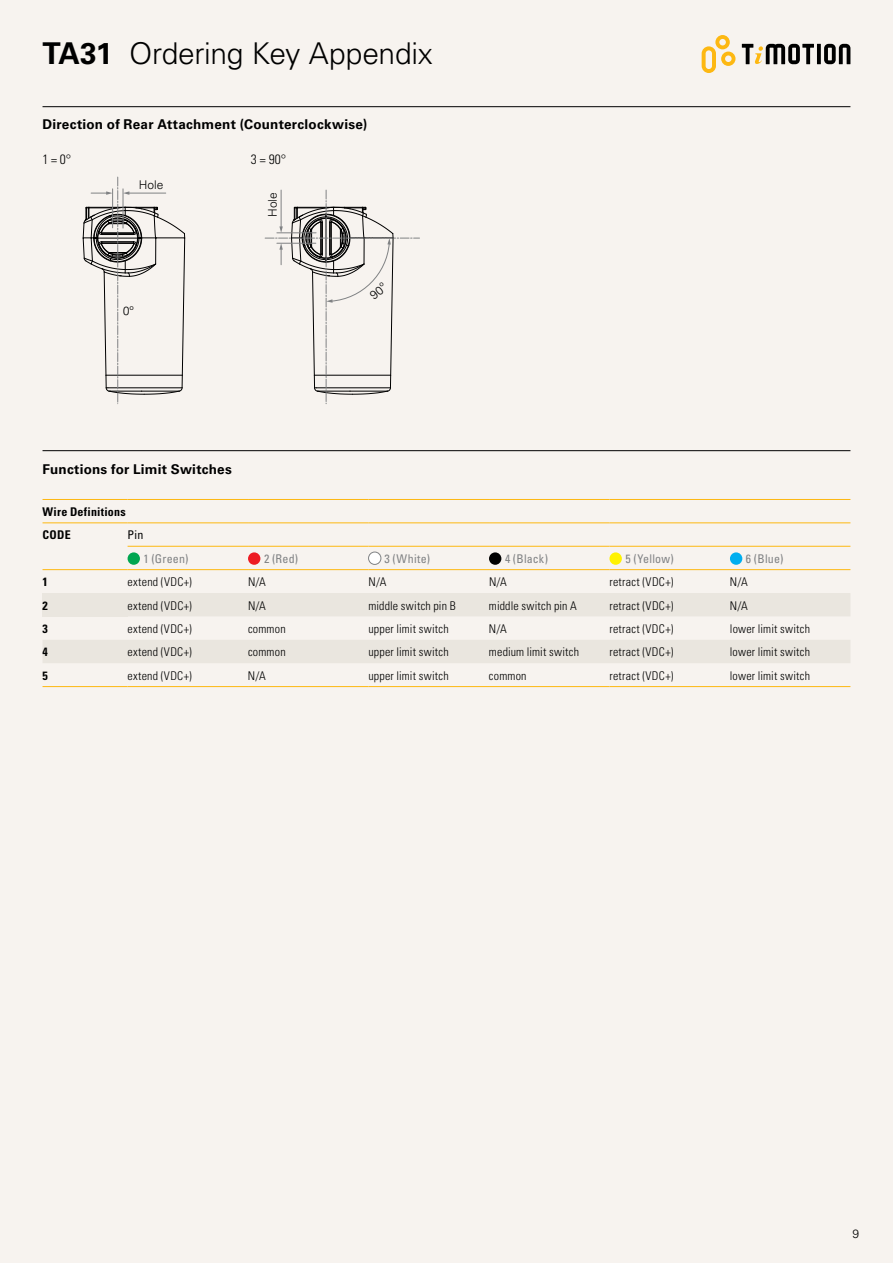
<style>
.page{position:relative;width:893px;height:1263px;background:#f7f3ef}
.page>*{position:absolute;margin:0;border:0;box-sizing:border-box;transform-origin:0 0}
.t1{font:300 30px "Univers LT Std";letter-spacing:-.01em;color:#000}
.t2{font:700 13.5px "Univers LT Std";letter-spacing:.02em;color:#000}
.t3{font:300 condensed 13.5px "Univers LT Std";color:#000}
.t4{font:300 condensed 12px "Univers LT Std";letter-spacing:.015em;color:#000}
.t5{font:condensed 12px "Univers LT Std";letter-spacing:.02em;color:#808284}
.t6{font:700 condensed 12px/23.4px "Univers LT Std";letter-spacing:.02em;color:#000}
.t7{font:300 12px "Univers LT Std";color:#000}
.t8{font:condensed 12px "Univers LT Std";color:#000}
.s1{font-weight:700}
</style>
<div class="page">
<svg style="left:702px;top:35px;width:33px;height:38px"></svg>
<svg style="left:817px;top:44px;width:4px;height:20px"></svg>
<svg style="left:824px;top:44px;width:26px;height:20px"></svg>
<svg style="left:742px;top:44px;width:72px;height:20px"></svg>
<hr style="left:43px;top:106px;width:807px;height:1px;background:#000">
<hr style="left:43px;top:450px;width:807px;height:1px;background:#000">
<svg style="left:43px;top:593px;width:807px;height:70px;fill:#eae6df"></svg>
<hr style="left:43px;top:569px;width:85px;height:1px;background:#fdb812">
<hr style="left:43px;top:499px;width:85px;height:1px;background:#fdb812">
<hr style="left:128px;top:499px;width:120px;height:1px;background:#fdb812">
<hr style="left:248px;top:499px;width:121px;height:1px;background:#fdb812">
<hr style="left:369px;top:499px;width:120px;height:1px;background:#fdb812">
<hr style="left:489px;top:499px;width:120px;height:1px;background:#fdb812">
<hr style="left:609px;top:499px;width:121px;height:1px;background:#fdb812">
<hr style="left:730px;top:499px;width:120px;height:1px;background:#fdb812">
<hr style="left:43px;top:523px;width:85px;height:1px;background:#fdb812">
<hr style="left:128px;top:523px;width:120px;height:1px;background:#fdb812">
<hr style="left:248px;top:523px;width:121px;height:1px;background:#fdb812">
<hr style="left:369px;top:523px;width:120px;height:1px;background:#fdb812">
<hr style="left:489px;top:523px;width:120px;height:1px;background:#fdb812">
<hr style="left:609px;top:523px;width:121px;height:1px;background:#fdb812">
<hr style="left:730px;top:523px;width:120px;height:1px;background:#fdb812">
<hr style="left:128px;top:546px;width:120px;height:1px;background:#fdb812">
<hr style="left:248px;top:546px;width:121px;height:1px;background:#fdb812">
<hr style="left:369px;top:546px;width:120px;height:1px;background:#fdb812">
<hr style="left:489px;top:546px;width:120px;height:1px;background:#fdb812">
<hr style="left:609px;top:546px;width:121px;height:1px;background:#fdb812">
<hr style="left:730px;top:546px;width:120px;height:1px;background:#fdb812">
<hr style="left:128px;top:569px;width:120px;height:1px;background:#fdb812">
<hr style="left:248px;top:569px;width:121px;height:1px;background:#fdb812">
<hr style="left:369px;top:569px;width:120px;height:1px;background:#fdb812">
<hr style="left:489px;top:569px;width:120px;height:1px;background:#fdb812">
<hr style="left:609px;top:569px;width:121px;height:1px;background:#fdb812">
<hr style="left:730px;top:569px;width:120px;height:1px;background:#fdb812">
<hr style="left:43px;top:686px;width:85px;height:1px;background:#fdb812">
<hr style="left:128px;top:686px;width:120px;height:1px;background:#fdb812">
<hr style="left:248px;top:686px;width:121px;height:1px;background:#fdb812">
<hr style="left:369px;top:686px;width:120px;height:1px;background:#fdb812">
<hr style="left:489px;top:686px;width:120px;height:1px;background:#fdb812">
<hr style="left:609px;top:686px;width:121px;height:1px;background:#fdb812">
<hr style="left:730px;top:686px;width:120px;height:1px;background:#fdb812">
<div style="left:248px;top:552px;width:12px;height:13px;background:#ed1b23;border-radius:50%"></div>
<div style="left:128px;top:552px;width:12px;height:13px;background:#00a650;border-radius:50%"></div>
<div style="left:369px;top:552px;width:12px;height:12px;background:#fff;border-radius:50%"></div>
<div style="left:368px;top:552px;width:13px;height:13px;border:1px solid #808284;border-radius:50%"></div>
<div style="left:489px;top:552px;width:12px;height:13px;background:#000;border-radius:50%"></div>
<div style="left:609px;top:552px;width:13px;height:13px;background:#fff200;border-radius:50%"></div>
<div style="left:730px;top:552px;width:12px;height:13px;background:#00aeef;border-radius:50%"></div>
<svg style="left:83px;top:177px;width:102px;height:227px"></svg>
<svg style="left:265px;top:190px;width:154px;height:214px"></svg>
<h1 class="t1" style="left:43px;top:36px;width:392px"><span class="s1">TA31</span> Ordering Key Appendix</h1>
<p class="t2" style="left:43px;top:116px;width:326px">Direction of Rear Attachment (Counterclockwise)</p>
<p class="t3" style="left:43px;top:151px;width:30px">1 = 0°</p>
<p class="t3" style="left:251px;top:151px;width:37px">3 = 90°</p>
<p class="t7" style="left:139px;top:177px;width:26px">Hole</p>
<p class="t7" style="left:265px;top:217px;width:26px;rotate:-90deg">Hole</p>
<p class="t2" style="left:43px;top:461px;width:191px">Functions for Limit Switches</p>
<p class="t6" style="left:43px;top:500px;width:85px">Wire Definitions<br>CODE</p>
<p class="t8" style="left:128px;top:527px;width:17px">Pin</p>
<p class="t5" style="left:144px;top:551px;width:46px">1 (Green)</p>
<p class="t5" style="left:264px;top:551px;width:36px">2 (Red)</p>
<p class="t5" style="left:384px;top:551px;width:47px">3 (White)</p>
<p class="t5" style="left:505px;top:551px;width:45px">4 (Black)</p>
<p class="t5" style="left:625px;top:551px;width:50px">5 (Yellow)</p>
<p class="t5" style="left:746px;top:551px;width:39px">6 (Blue)</p>
<p class="t6" style="left:43px;top:570px;width:7px">1</p>
<p class="t4" style="left:128px;top:575px;width:66px">extend (VDC+)</p>
<p class="t4" style="left:248px;top:575px;width:19px">N/A</p>
<p class="t4" style="left:368px;top:575px;width:19px">N/A</p>
<p class="t4" style="left:489px;top:575px;width:19px">N/A</p>
<p class="t4" style="left:609px;top:575px;width:66px">retract (VDC+)</p>
<p class="t4" style="left:730px;top:575px;width:19px">N/A</p>
<p class="t6" style="left:42px;top:594px;width:7px">2</p>
<p class="t4" style="left:128px;top:598px;width:66px">extend (VDC+)</p>
<p class="t4" style="left:248px;top:598px;width:19px">N/A</p>
<p class="t4" style="left:368px;top:598px;width:89px">middle switch pin B</p>
<p class="t4" style="left:489px;top:598px;width:89px">middle switch pin A</p>
<p class="t4" style="left:609px;top:598px;width:66px">retract (VDC+)</p>
<p class="t4" style="left:730px;top:598px;width:19px">N/A</p>
<p class="t6" style="left:42px;top:617px;width:7px">3</p>
<p class="t4" style="left:128px;top:622px;width:66px">extend (VDC+)</p>
<p class="t4" style="left:248px;top:622px;width:39px">common</p>
<p class="t4" style="left:368px;top:622px;width:82px">upper limit switch</p>
<p class="t4" style="left:489px;top:622px;width:19px">N/A</p>
<p class="t4" style="left:609px;top:622px;width:66px">retract (VDC+)</p>
<p class="t4" style="left:730px;top:622px;width:82px">lower limit switch</p>
<p class="t6" style="left:42px;top:640px;width:7px">4</p>
<p class="t4" style="left:128px;top:645px;width:66px">extend (VDC+)</p>
<p class="t4" style="left:248px;top:645px;width:39px">common</p>
<p class="t4" style="left:368px;top:645px;width:82px">upper limit switch</p>
<p class="t4" style="left:489px;top:645px;width:92px">medium limit switch</p>
<p class="t4" style="left:609px;top:645px;width:66px">retract (VDC+)</p>
<p class="t4" style="left:730px;top:645px;width:82px">lower limit switch</p>
<p class="t6" style="left:42px;top:664px;width:7px">5</p>
<p class="t4" style="left:128px;top:668px;width:66px">extend (VDC+)</p>
<p class="t4" style="left:248px;top:668px;width:19px">N/A</p>
<p class="t4" style="left:368px;top:668px;width:82px">upper limit switch</p>
<p class="t4" style="left:489px;top:668px;width:39px">common</p>
<p class="t4" style="left:609px;top:668px;width:66px">retract (VDC+)</p>
<p class="t4" style="left:730px;top:668px;width:82px">lower limit switch</p>
<p class="t7" style="left:852px;top:1226px;width:8px">9</p>
</div>
